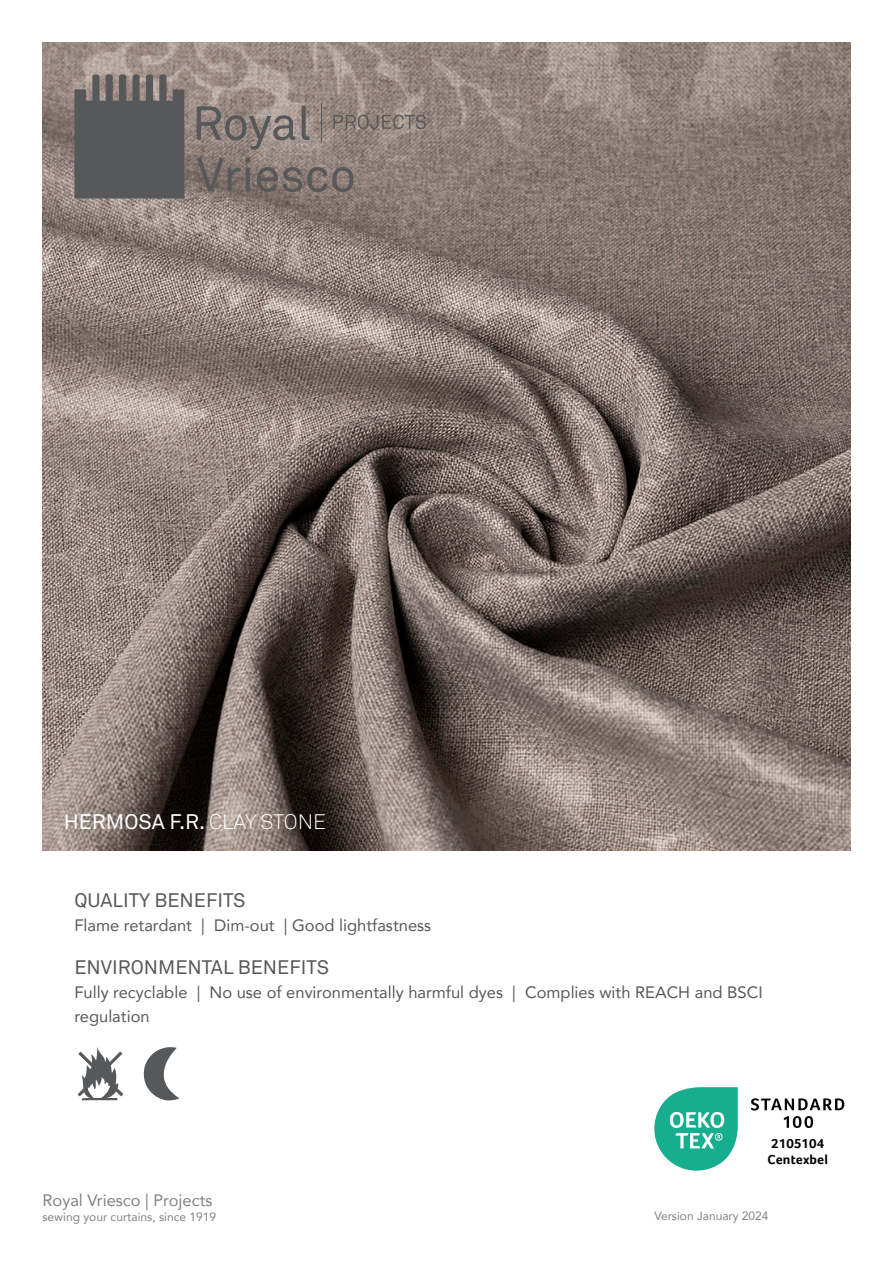
<style>
.page{position:relative;width:893px;height:1263px;background:#fff}
.page>*{position:absolute;margin:0;border:0;box-sizing:border-box;transform-origin:0 0}
.t1{font:57px "Ahoh meerwaarden";color:#57585a}
.t2{font:21px "Akkurat";color:#fff}
.t3{font:19.5px "Akkurat";color:#57585a}
.t4{font:16.5px/24px "Avenir";color:#57585a}
.t5{font:16.5px "Avenir";color:#808285}
.t6{font:700 13.5px/16.2px "Foco";letter-spacing:.01em;color:#000001}
.t7{font:12px "Avenir";color:#808285}
.s1{font-weight:300}
</style>
<div class="page">
<img style="left:43px;top:43px;width:807px;height:807px">
<svg style="left:197px;top:106px;width:98px;height:44px;background:#8b807b"></svg>
<svg style="left:302px;top:106px;width:7px;height:34px"></svg>
<svg style="left:197px;top:158px;width:53px;height:34px;background:#746a67"></svg>
<svg style="left:257px;top:167px;width:97px;height:25px;background:#776e6b"></svg>
<svg style="left:333px;top:115px;width:93px;height:14px"></svg>
<svg style="left:74px;top:74px;width:110px;height:124px;background:#605f5f"></svg>
<hr style="left:321px;top:103px;width:1px;height:38px;background:#57585a">
<svg style="left:654px;top:1087px;width:84px;height:84px"></svg>
<svg style="left:751px;top:1098px;width:93px;height:12px"></svg>
<svg style="left:784px;top:1116px;width:29px;height:12px"></svg>
<p class="t2" style="left:64px;top:809px;width:264px">HERMOSA F.R. <span class="s1">CLAY STONE</span></p>
<p class="t3" style="left:74px;top:889px;width:173px">QUALITY BENEFITS</p>
<p class="t4" style="left:74px;top:913px;width:358px">Flame retardant | Dim-out | Good lightfastness</p>
<p class="t3" style="left:74px;top:956px;width:256px">ENVIRONMENTAL BENEFITS</p>
<p class="t4" style="left:74px;top:980px;width:690px">Fully recyclable | No use of environmentally harmful dyes | Complies with REACH and BSCI regulation</p>
<p class="t1" style="left:74px;top:1046px;width:110px">3 2</p>
<p class="t5" style="left:43px;top:1187px;width:171px">Royal Vriesco | Projects</p>
<p class="t7" style="left:43px;top:1207px;width:175px">sewing your curtains, since 1919</p>
<p class="t6" style="left:767px;top:1135px;width:62px">2105104<br>Centexbel</p>
<p class="t7" style="left:654px;top:1206px;width:116px">Version January 2024</p>
</div>
